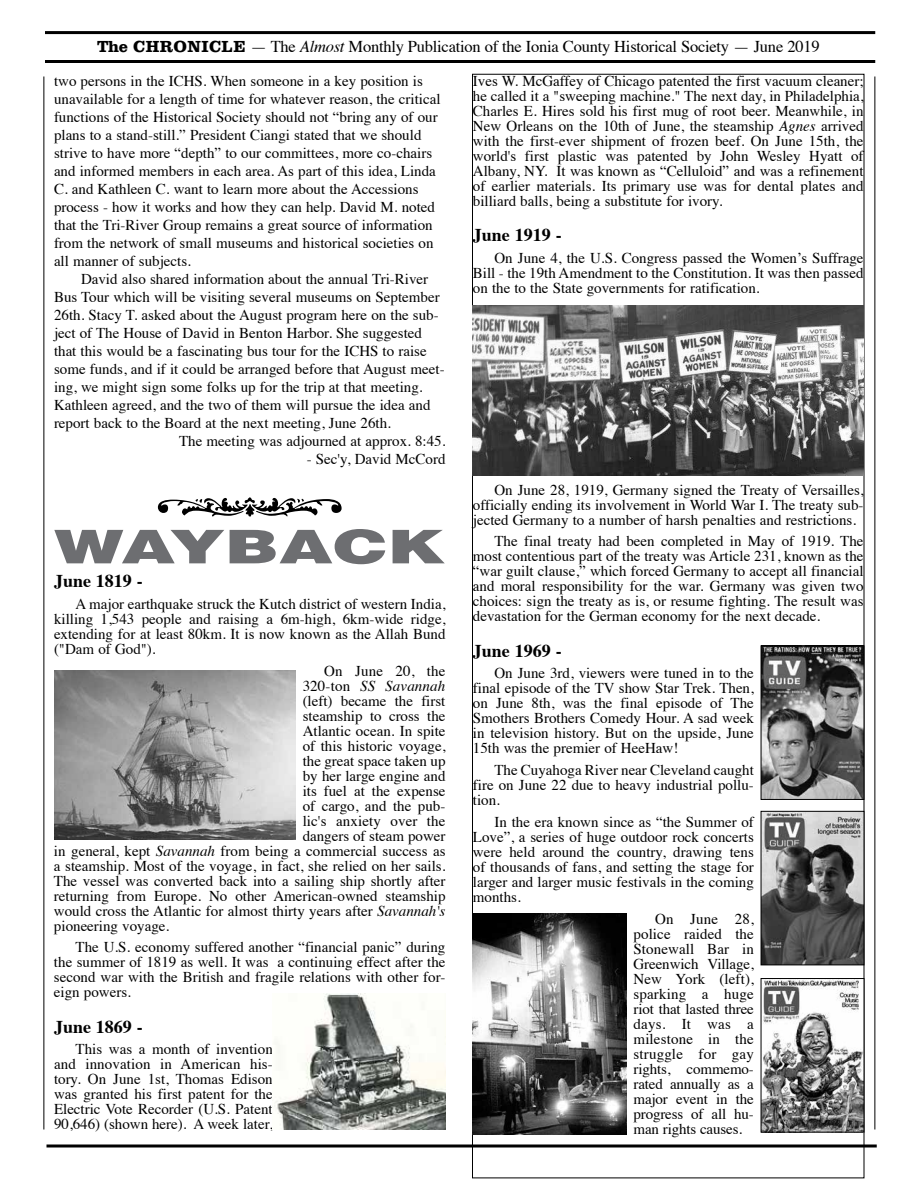
<style>
.page{position:relative;width:918px;height:1188px;background:#fff}
.page>*{position:absolute;margin:0;border:0;box-sizing:border-box;transform-origin:0 0}
.t1{font:900 46.5px "Helvetica";color:#6d6e71;scale:1.5 1}
.t2{font:700 18px "Times";color:#000}
.t3{font:16.5px "Times";letter-spacing:-.015em;color:#000}
.t4{font:15px/15px "Times";color:#000;text-align:justify}
.t5{font:italic 15px "Times";letter-spacing:.01em;color:#000}
.s1{font-family:"Clarendon BT";font-weight:700}
.s2{font-style:italic}
.s3{font-style:normal}
</style>
<div class="page">
<hr style="left:44px;top:76px;width:1px;height:1054px;background:#000">
<hr style="left:874px;top:76px;width:1px;height:1054px;background:#000">
<hr style="left:45px;top:31px;width:830px;height:3px;background:#000">
<svg style="left:46px;top:1144px;width:831px;height:4px;background:#3f3f3f"></svg>
<hr style="left:45px;top:60px;width:830px;height:3px;background:#000">
<svg style="left:158px;top:497px;width:184px;height:20px"></svg>
<img style="left:54px;top:670px;width:242px;height:170px">
<img style="left:274px;top:993px;width:172px;height:137px">
<img style="left:472px;top:306px;width:392px;height:169px">
<img style="left:763px;top:647px;width:99px;height:151px">
<div style="left:761px;top:645px;width:103px;height:155px;border:1px solid #000"></div>
<img style="left:763px;top:813px;width:99px;height:150px">
<div style="left:761px;top:811px;width:103px;height:154px;border:1px solid #000"></div>
<img style="left:763px;top:980px;width:99px;height:151px">
<div style="left:761px;top:978px;width:103px;height:155px;border:1px solid #000"></div>
<img style="left:473px;top:913px;width:154px;height:221px">
<p class="t3" style="left:97px;top:31px;width:724px"><span class="s1">The CHRONICLE</span> — The <span class="s2">Almost</span> Monthly Publication of the Ionia County Historical Society — June 2019</p>
<p class="t4" style="left:54px;top:70px;width:388px;line-height:18px;text-align:left">two persons in the ICHS. When someone in a key position is unavailable for a length of time for whatever reason, the critical functions of the Historical Society should not “bring any of our plans to a stand-still.” President Ciangi stated that we should strive to have more “depth” to our committees, more co-chairs and informed members in each area. As part of this idea, Linda C. and Kathleen C. want to learn more about the Accessions process - how it works and how they can help. David M. noted that the Tri-River Group remains a great source of information from the network of small museums and historical societies on all manner of subjects.</p>
<p class="t4" style="left:81px;top:270px;width:349px">David also shared information about the annual Tri-River</p>
<p class="t4" style="left:54px;top:288px;width:387px">Bus Tour which will be visiting several museums on September</p>
<p class="t4" style="left:54px;top:306px;width:386px">26th. Stacy T. asked about the August program here on the sub-</p>
<p class="t4" style="left:54px;top:324px;width:370px">ject of The House of David in Benton Harbor. She suggested</p>
<p class="t4" style="left:54px;top:342px;width:374px">that this would be a fascinating bus tour for the ICHS to raise</p>
<p class="t4" style="left:54px;top:360px;width:392px">some funds, and if it could be arranged before that August meet-</p>
<p class="t4" style="left:54px;top:378px;width:370px">ing, we might sign some folks up for the trip at that meeting.</p>
<p class="t4" style="left:54px;top:396px;width:378px">Kathleen agreed, and the two of them will pursue the idea and</p>
<p class="t4" style="left:54px;top:414px;width:339px">report back to the Board at the next meeting, June 26th.</p>
<p class="t4" style="left:179px;top:432px;width:268px">The meeting was adjourned at approx. 8:45.</p>
<p class="t4" style="left:307px;top:450px;width:140px">- Sec'y, David McCord</p>
<h1 class="t1" style="left:54px;top:516px;width:262px">WAYBACK</h1>
<p class="t2" style="left:54px;top:564px;width:90px">June 1819 -</p>
<p class="t4" style="left:54px;top:595px;width:393px;text-indent:22px">A major earthquake struck the Kutch district of western India, killing 1,543 people and raising a 6m-high, 6km-wide ridge, extending for at least 80km. It is now known as the Allah Bund ("Dam of God").</p>
<p class="t4" style="left:324px;top:662px;width:123px">On June 20, the</p>
<p class="t5" style="left:303px;top:672px;width:144px"><span class="s3">320-ton</span> SS Savannah</p>
<p class="t4" style="left:303px;top:692px;width:144px">(left) became the first</p>
<p class="t4" style="left:303px;top:707px;width:144px">steamship to cross the</p>
<p class="t4" style="left:303px;top:722px;width:144px">Atlantic ocean. In spite</p>
<p class="t4" style="left:303px;top:737px;width:144px">of this historic voyage,</p>
<p class="t4" style="left:303px;top:752px;width:144px">the great space taken up</p>
<p class="t4" style="left:303px;top:767px;width:144px">by her large engine and</p>
<p class="t4" style="left:303px;top:782px;width:144px">its fuel at the expense</p>
<p class="t4" style="left:303px;top:797px;width:144px">of cargo, and the pub-</p>
<p class="t4" style="left:303px;top:812px;width:144px">lic's anxiety over the</p>
<p class="t4" style="left:303px;top:827px;width:144px">dangers of steam power</p>
<p class="t4" style="left:54px;top:842px;width:393px">in general, kept <span class="s2">Savannah</span> from being a commercial success as</p>
<p class="t4" style="left:54px;top:857px;width:393px">a steamship. Most of the voyage, in fact, she relied on her sails.</p>
<p class="t4" style="left:54px;top:872px;width:393px">The vessel was converted back into a sailing ship shortly after</p>
<p class="t4" style="left:54px;top:887px;width:393px">returning from Europe. No other American-owned steamship</p>
<p class="t4" style="left:54px;top:902px;width:393px">would cross the Atlantic for almost thirty years after <span class="s2">Savannah's</span></p>
<p class="t4" style="left:54px;top:917px;width:117px">pioneering voyage.</p>
<p class="t4" style="left:54px;top:938px;width:393px;text-indent:22px">The U.S. economy suffered another “financial panic” during the summer of 1819 as well. It was a continuing effect after the second war with the British and fragile relations with other for&shy;eign powers.</p>
<p class="t2" style="left:54px;top:1009px;width:90px">June 1869 -</p>
<p class="t4" style="left:54px;top:1040px;width:220px;text-indent:22px">This was a month of invention and innovation in American his&shy;tory. On June 1st, Thomas Edison was granted his first patent for the Electric Vote Recorder (U.S. Patent 90,646) (shown here). A week later,</p>
<p class="t4" style="left:473px;top:72px;width:392px">Ives W. McGaffey of Chicago patented the first vacuum cleaner; he called it a "sweeping machine." The next day, in Philadelphia, Charles E. Hires sold his first mug of root beer. Meanwhile, in New Orleans on the 10th of June, the steamship <span class="s2">Agnes</span> arrived with the first-ever shipment of frozen beef. On June 15th, the world's first plastic was patented by John Wesley Hyatt of Albany, NY. It was known as “Celluloid” and was a refinement of earlier materials. Its primary use was for dental plates and billiard balls, being a substitute for ivory.</p>
<p class="t2" style="left:473px;top:218px;width:90px">June 1919 -</p>
<p class="t4" style="left:473px;top:249px;width:392px;text-indent:22px">On June 4, the U.S. Congress passed the Women’s Suffrage Bill - the 19th Amendment to the Constitution. It was then passed on the to the State governments for ratification.</p>
<p class="t4" style="left:473px;top:481px;width:392px;text-indent:22px">On June 28, 1919, Germany signed the Treaty of Versailles, officially ending its involvement in World War I. The treaty sub&shy;jected Germany to a number of harsh penalties and restrictions.</p>
<p class="t4" style="left:473px;top:532px;width:392px;text-indent:22px">The final treaty had been completed in May of 1919. The most contentious part of the treaty was Article 231, known as the “war guilt clause,” which forced Germany to accept all financial and moral responsibility for the war. Germany was given two choices: sign the treaty as is, or resume fighting. The result was devastation for the German economy for the next decade.</p>
<p class="t2" style="left:473px;top:633px;width:90px">June 1969 -</p>
<p class="t4" style="left:473px;top:664px;width:283px;text-indent:22px">On June 3rd, viewers were tuned in to the final episode of the TV show Star Trek. Then, on June 8th, was the final episode of The Smothers Brothers Comedy Hour. A sad week in television history. But on the upside, June 15th was the premier of HeeHaw!</p>
<p class="t4" style="left:473px;top:761px;width:283px;text-indent:22px">The Cuyahoga River near Cleveland caught fire on June 22 due to heavy industrial pollu&shy;tion.</p>
<p class="t4" style="left:473px;top:813px;width:283px;text-indent:22px">In the era known since as “the Summer of Love”, a series of huge outdoor rock concerts were held around the country, drawing tens of thousands of fans, and setting the stage for larger and larger music festivals in the coming months.</p>
<p class="t4" style="left:634px;top:910px;width:122px;text-indent:22px">On June 28, police raided the Stonewall Bar in Greenwich Village, New York (left), sparking a huge riot that lasted three days. It was a milestone in the struggle for gay rights, commemo&shy;rated annually as a major event in the progress of all hu&shy;man rights causes.</p>
</div>
